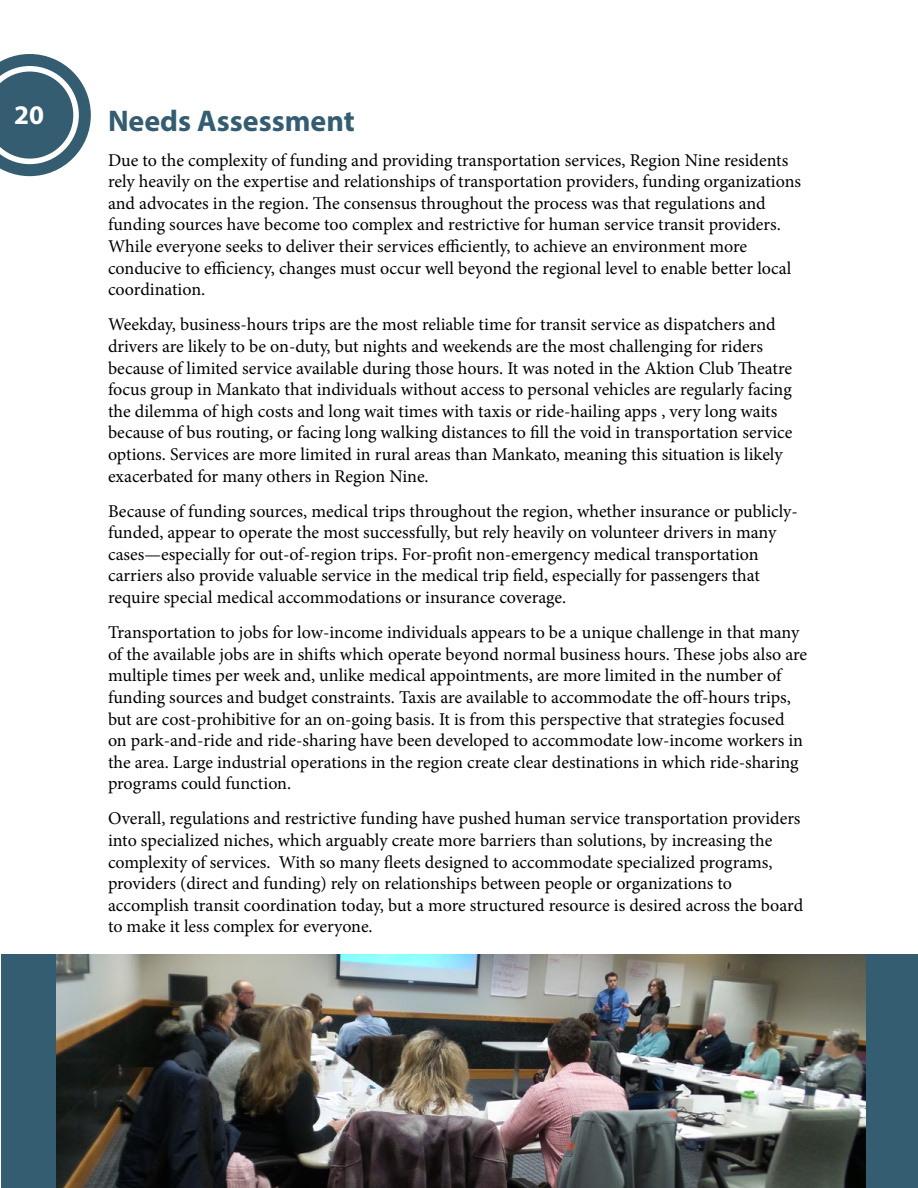
<style>
.page{position:relative;width:918px;height:1188px;background:#fff}
.page>*{position:absolute;margin:0;border:0;box-sizing:border-box;transform-origin:0 0}
.Heading_1{font:700 30px "Myriad Pro";color:#345d71}
.t1{font:700 27px "Myriad Pro";color:#fff}
.Body{font:18px/21.6px "Minion Pro";color:#000}
</style>
<div class="page">
<svg style="left:0;top:54px;width:91px;height:122px"></svg>
<div style="left:2px;top:955px;width:916px;height:233px;background:#345d71"></div>
<img style="left:57px;top:955px;width:809px;height:233px">
<h2 class="t1" style="left:14px;top:97px;width:31px">20</h2>
<p class="Heading_1" style="left:108px;top:101px;width:248px">Needs Assessment</p>
<p class="Body" style="left:108px;top:149px;width:695px">Due to the complexity of funding and providing transportation services, Region Nine residents rely heavily on the expertise and relationships of transportation providers, funding organizations and advocates in the region. The consensus throughout the process was that regulations and funding sources have become too complex and restrictive for human service transit providers.<br>While everyone seeks to deliver their services efficiently, to achieve an environment more conducive to efficiency, changes must occur well beyond the regional level to enable better local coordination.</p>
<p class="Body" style="left:108px;top:314px;width:686px">Weekday, business-hours trips are the most reliable time for transit service as dispatchers and drivers are likely to be on-duty, but nights and weekends are the most challenging for riders because of limited service available during those hours. It was noted in the Aktion Club Theatre focus group in Mankato that individuals without access to personal vehicles are regularly facing the dilemma of high costs and long wait times with taxis or ride-hailing apps , very long waits because of bus routing, or facing long walking distances to fill the void in transportation service options. Services are more limited in rural areas than Mankato, meaning this situation is likely exacerbated for many others in Region Nine.</p>
<p class="Body" style="left:108px;top:500px;width:691px">Because of funding sources, medical trips throughout the region, whether insurance or publicly&shy;funded, appear to operate the most successfully, but rely heavily on volunteer drivers in many cases—especially for out-of-region trips. For-profit non-emergency medical transportation carriers also provide valuable service in the medical trip field, especially for passengers that require special medical accommodations or insurance coverage.</p>
<p class="Body" style="left:108px;top:622px;width:701px">Transportation to jobs for low-income individuals appears to be a unique challenge in that many of the available jobs are in shifts which operate beyond normal business hours. These jobs also are multiple times per week and, unlike medical appointments, are more limited in the number of funding sources and budget constraints. Taxis are available to accommodate the off-hours trips, but are cost-prohibitive for an on-going basis. It is from this perspective that strategies focused on park-and-ride and ride-sharing have been developed to accommodate low-income workers in the area. Large industrial operations in the region create clear destinations in which ride-sharing programs could function.</p>
<p class="Body" style="left:108px;top:808px;width:697px">Overall, regulations and restrictive funding have pushed human service transportation providers into specialized niches, which arguably create more barriers than solutions, by increasing the complexity of services. With so many fleets designed to accommodate specialized programs, providers (direct and funding) rely on relationships between people or organizations to accomplish transit coordination today, but a more structured resource is desired across the board to make it less complex for everyone.</p>
</div>
